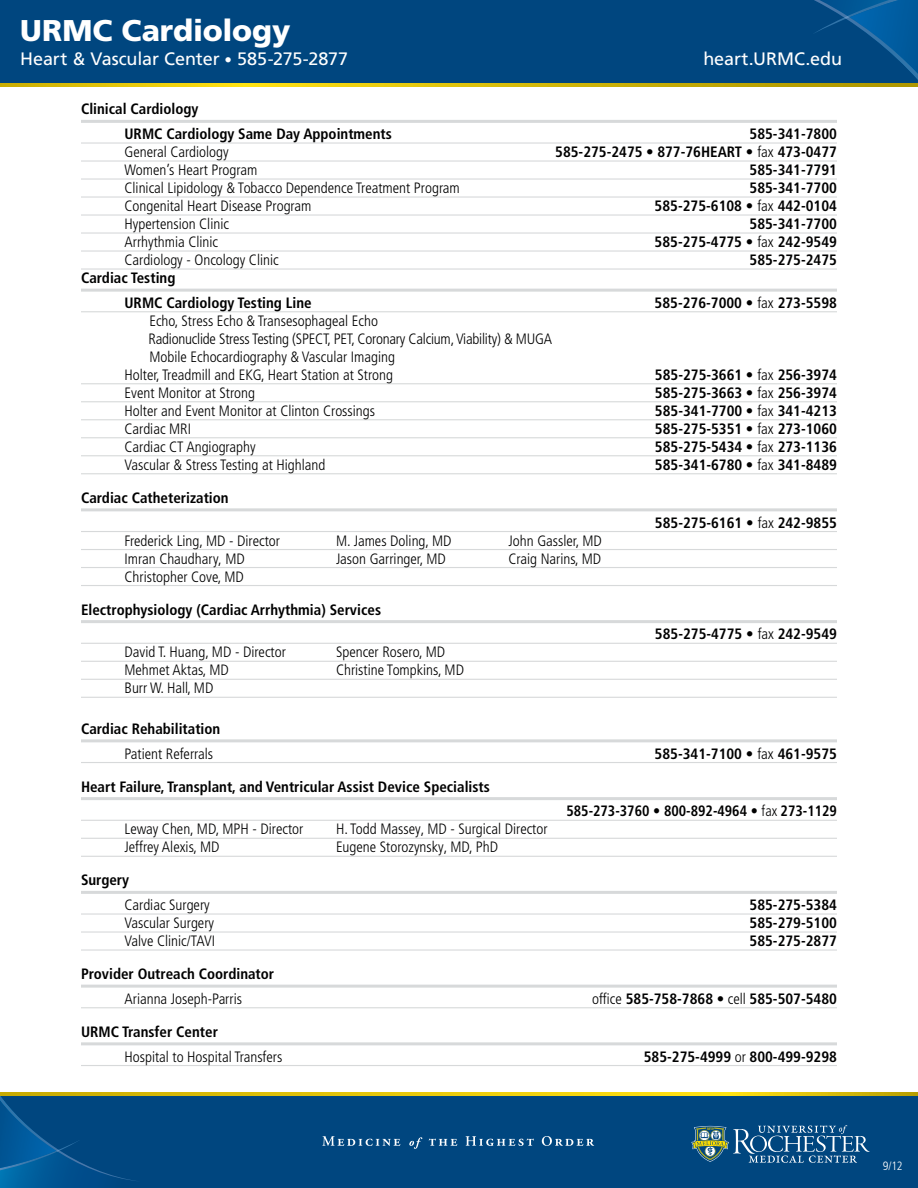
<style>
.page{position:relative;width:918px;height:1188px;background:#fff}
.page>*{position:absolute;margin:0;border:0;box-sizing:border-box;transform-origin:0 0}
.t1{font:900 30px "Frutiger LT Std";color:#fff}
.t2{font:18px "Frutiger LT Std";letter-spacing:-.005em;color:#fff}
.t3{font:300 condensed 15px "Frutiger LT Pro";color:#000}
.t4{font:700 condensed 15px "Frutiger LT Pro";color:#000}
.t5{font:700 condensed 15px "Frutiger";color:#000}
.t6{font:700 condensed 15px "Frutiger LT Pro";color:#000;scale:.95 1}
.t7{font:300 condensed 12px "Frutiger LT Pro";color:#fff}
.s1{font-weight:700;font-stretch:condensed;font-size:15px}
.s2{font-weight:300}
</style>
<div class="page">
<div style="left:0;top:1093px;width:918px;height:95px;background:#00467f"></div>
<svg style="left:0;top:1095px;width:141px;height:93px"></svg>
<div style="left:0;top:0;width:918px;height:85px;background:#00467f"></div>
<svg style="left:814px;top:0;width:104px;height:80px"></svg>
<svg style="left:0;top:83px;width:918px;height:3px;background:#d6ba08"></svg>
<svg style="left:0;top:1092px;width:918px;height:3px;background:#e2c40a"></svg>
<svg style="left:691px;top:1125px;width:179px;height:38px"></svg>
<svg style="left:322px;top:1136px;width:78px;height:10px"></svg>
<svg style="left:409px;top:1137px;width:13px;height:12px"></svg>
<svg style="left:429px;top:1139px;width:28px;height:7px"></svg>
<svg style="left:466px;top:1136px;width:68px;height:10px"></svg>
<svg style="left:542px;top:1136px;width:52px;height:10px"></svg>
<hr style="left:81px;top:120px;width:756px;height:3px;background:#d7d9da">
<hr style="left:81px;top:142px;width:756px;height:2px;background:#d7d9da">
<hr style="left:81px;top:160px;width:756px;height:2px;background:#d7d9da">
<hr style="left:81px;top:178px;width:756px;height:2px;background:#d7d9da">
<hr style="left:81px;top:196px;width:756px;height:2px;background:#d7d9da">
<hr style="left:81px;top:214px;width:756px;height:2px;background:#d7d9da">
<hr style="left:81px;top:232px;width:756px;height:2px;background:#d7d9da">
<hr style="left:81px;top:250px;width:756px;height:2px;background:#d7d9da">
<hr style="left:81px;top:268px;width:756px;height:2px;background:#d7d9da">
<hr style="left:81px;top:289px;width:756px;height:3px;background:#d7d9da">
<hr style="left:81px;top:311px;width:756px;height:1px;background:#d7d9da">
<hr style="left:81px;top:383px;width:756px;height:1px;background:#d7d9da">
<hr style="left:81px;top:401px;width:756px;height:1px;background:#d7d9da">
<hr style="left:81px;top:419px;width:756px;height:1px;background:#d7d9da">
<hr style="left:81px;top:437px;width:756px;height:1px;background:#d7d9da">
<hr style="left:81px;top:455px;width:756px;height:1px;background:#d7d9da">
<hr style="left:81px;top:473px;width:756px;height:1px;background:#d7d9da">
<hr style="left:81px;top:508px;width:756px;height:3px;background:#d7d9da">
<hr style="left:81px;top:531px;width:756px;height:1px;background:#d7d9da">
<hr style="left:81px;top:549px;width:756px;height:1px;background:#d7d9da">
<hr style="left:81px;top:567px;width:756px;height:1px;background:#d7d9da">
<hr style="left:81px;top:585px;width:756px;height:1px;background:#d7d9da">
<hr style="left:81px;top:620px;width:756px;height:3px;background:#d7d9da">
<hr style="left:81px;top:643px;width:756px;height:1px;background:#d7d9da">
<hr style="left:81px;top:661px;width:756px;height:1px;background:#d7d9da">
<hr style="left:81px;top:679px;width:756px;height:1px;background:#d7d9da">
<hr style="left:81px;top:697px;width:756px;height:1px;background:#d7d9da">
<hr style="left:81px;top:739px;width:756px;height:3px;background:#d7d9da">
<hr style="left:81px;top:762px;width:756px;height:1px;background:#d7d9da">
<hr style="left:81px;top:797px;width:756px;height:3px;background:#d7d9da">
<hr style="left:81px;top:820px;width:756px;height:1px;background:#d7d9da">
<hr style="left:81px;top:838px;width:756px;height:1px;background:#d7d9da">
<hr style="left:81px;top:856px;width:756px;height:1px;background:#d7d9da">
<hr style="left:81px;top:891px;width:756px;height:3px;background:#d7d9da">
<hr style="left:81px;top:913px;width:756px;height:2px;background:#d7d9da">
<hr style="left:81px;top:931px;width:756px;height:2px;background:#d7d9da">
<hr style="left:81px;top:949px;width:756px;height:2px;background:#d7d9da">
<hr style="left:81px;top:985px;width:756px;height:3px;background:#d7d9da">
<hr style="left:81px;top:1007px;width:756px;height:1px;background:#d7d9da">
<hr style="left:81px;top:1042px;width:756px;height:3px;background:#d7d9da">
<hr style="left:81px;top:1065px;width:756px;height:1px;background:#d7d9da">
<h1 class="t1" style="left:20px;top:12px;width:272px">URMC Cardiology</h1>
<p class="t2" style="left:20px;top:48px;width:329px">Heart &amp; Vascular Center <span class="s1">•</span> 585-275-2877</p>
<p class="t2" style="left:703px;top:48px;width:140px">heart.URMC.edu</p>
<p class="t5" style="left:81px;top:100px;width:119px">Clinical Cardiology</p>
<p class="t4" style="left:124px;top:125px;width:269px">URMC Cardiology Same Day Appointments</p>
<p class="t4" style="left:750px;top:125px;width:89px">585-341-7800</p>
<p class="t3" style="left:124px;top:143px;width:106px">General Cardiology</p>
<p class="t4" style="left:555px;top:143px;width:283px">585-275-2475 <span class="s2">•</span> 877-76HEART • <span class="s2">fax</span> 473-0477</p>
<p class="t3" style="left:124px;top:161px;width:134px">Women’s Heart Program</p>
<p class="t4" style="left:750px;top:161px;width:89px">585-341-7791</p>
<p class="t3" style="left:124px;top:179px;width:337px">Clinical Lipidology &amp; Tobacco Dependence Treatment Program</p>
<p class="t4" style="left:750px;top:179px;width:89px">585-341-7700</p>
<p class="t3" style="left:124px;top:197px;width:188px">Congenital Heart Disease Program</p>
<p class="t4" style="left:655px;top:197px;width:184px">585-275-6108 • <span class="s2">fax</span> 442-0104</p>
<p class="t3" style="left:124px;top:215px;width:106px">Hypertension Clinic</p>
<p class="t4" style="left:750px;top:215px;width:89px">585-341-7700</p>
<p class="t3" style="left:124px;top:233px;width:95px">Arrhythmia Clinic</p>
<p class="t4" style="left:655px;top:233px;width:184px">585-275-4775 • <span class="s2">fax</span> 242-9549</p>
<p class="t3" style="left:124px;top:251px;width:156px">Cardiology - Oncology Clinic</p>
<p class="t4" style="left:750px;top:251px;width:89px">585-275-2475</p>
<p class="t5" style="left:81px;top:269px;width:96px">Cardiac Testing</p>
<p class="t4" style="left:124px;top:294px;width:189px">URMC Cardiology Testing Line</p>
<p class="t4" style="left:655px;top:294px;width:184px">585-276-7000 • <span class="s2">fax</span> 273-5598</p>
<p class="t3" style="left:149px;top:312px;width:230px">Echo, Stress Echo &amp; Transesophageal Echo</p>
<p class="t3" style="left:148px;top:330px;width:405px">Radionuclide Stress Testing (SPECT, PET, Coronary Calcium, Viability) &amp; MUGA</p>
<p class="t3" style="left:149px;top:348px;width:247px">Mobile Echocardiography &amp; Vascular Imaging</p>
<p class="t3" style="left:124px;top:366px;width:270px">Holter, Treadmill and EKG, Heart Station at Strong</p>
<p class="t4" style="left:655px;top:366px;width:184px">585-275-3661 • <span class="s2">fax</span> 256-3974</p>
<p class="t3" style="left:124px;top:384px;width:132px">Event Monitor at Strong</p>
<p class="t4" style="left:655px;top:384px;width:184px">585-275-3663 • <span class="s2">fax</span> 256-3974</p>
<p class="t3" style="left:124px;top:402px;width:252px">Holter and Event Monitor at Clinton Crossings</p>
<p class="t4" style="left:655px;top:402px;width:184px">585-341-7700 • <span class="s2">fax</span> 341-4213</p>
<p class="t3" style="left:124px;top:420px;width:68px">Cardiac MRI</p>
<p class="t4" style="left:655px;top:420px;width:184px">585-275-5351 • <span class="s2">fax</span> 273-1060</p>
<p class="t3" style="left:124px;top:438px;width:133px">Cardiac CT Angiography</p>
<p class="t4" style="left:655px;top:438px;width:184px">585-275-5434 • <span class="s2">fax</span> 273-1136</p>
<p class="t3" style="left:124px;top:456px;width:202px">Vascular &amp; Stress Testing at Highland</p>
<p class="t4" style="left:655px;top:456px;width:184px">585-341-6780 • <span class="s2">fax</span> 341-8489</p>
<p class="t5" style="left:81px;top:489px;width:149px">Cardiac Catheterization</p>
<p class="t4" style="left:655px;top:514px;width:184px">585-275-6161 • <span class="s2">fax</span> 242-9855</p>
<p class="t3" style="left:124px;top:532px;width:157px">Frederick Ling, MD - Director</p>
<p class="t3" style="left:336px;top:532px;width:117px">M. James Doling, MD</p>
<p class="t3" style="left:508px;top:532px;width:95px">John Gassler, MD</p>
<p class="t3" style="left:124px;top:550px;width:122px">Imran Chaudhary, MD</p>
<p class="t3" style="left:336px;top:550px;width:111px">Jason Garringer, MD</p>
<p class="t3" style="left:508px;top:550px;width:94px">Craig Narins, MD</p>
<p class="t3" style="left:124px;top:568px;width:121px">Christopher Cove, MD</p>
<p class="t5" style="left:81px;top:601px;width:302px">Electrophysiology (Cardiac Arrhythmia) Services</p>
<p class="t4" style="left:655px;top:625px;width:184px">585-275-4775 • <span class="s2">fax</span> 242-9549</p>
<p class="t3" style="left:124px;top:644px;width:163px">David T. Huang, MD - Director</p>
<p class="t3" style="left:336px;top:644px;width:111px">Spencer Rosero, MD</p>
<p class="t3" style="left:124px;top:662px;width:106px">Mehmet Aktas, MD</p>
<p class="t3" style="left:336px;top:662px;width:130px">Christine Tompkins, MD</p>
<p class="t3" style="left:124px;top:680px;width:90px">Burr W. Hall, MD</p>
<p class="t5" style="left:81px;top:720px;width:141px">Cardiac Rehabilitation</p>
<p class="t3" style="left:124px;top:745px;width:90px">Patient Referrals</p>
<p class="t4" style="left:655px;top:745px;width:184px">585-341-7100 • <span class="s2">fax</span> 461-9575</p>
<p class="t5" style="left:81px;top:778px;width:410px">Heart Failure, Transplant, and Ventricular Assist Device Specialists</p>
<p class="t6" style="left:566px;top:802px;width:286px">585-273-3760 • 800-892-4964 • <span class="s2">fax</span> 273-1129</p>
<p class="t3" style="left:124px;top:821px;width:180px">Leway Chen, MD, MPH - Director</p>
<p class="t3" style="left:336px;top:821px;width:213px">H. Todd Massey, MD - Surgical Director</p>
<p class="t3" style="left:124px;top:839px;width:96px">Jeffrey Alexis, MD</p>
<p class="t3" style="left:336px;top:839px;width:164px">Eugene Storozynsky, MD, PhD</p>
<p class="t5" style="left:81px;top:871px;width:50px">Surgery</p>
<p class="t3" style="left:124px;top:896px;width:87px">Cardiac Surgery</p>
<p class="t4" style="left:750px;top:896px;width:89px">585-275-5384</p>
<p class="t3" style="left:124px;top:914px;width:91px">Vascular Surgery</p>
<p class="t4" style="left:750px;top:914px;width:89px">585-279-5100</p>
<p class="t3" style="left:124px;top:932px;width:92px">Valve Clinic/TAVI</p>
<p class="t4" style="left:750px;top:932px;width:89px">585-275-2877</p>
<p class="t5" style="left:81px;top:965px;width:195px">Provider Outreach Coordinator</p>
<p class="t3" style="left:124px;top:990px;width:119px">Arianna Joseph-Parris</p>
<p class="t4" style="left:592px;top:990px;width:246px"><span class="s2">office</span> 585-758-7868 <span class="s2">• cell</span> 585-507-5480</p>
<p class="t5" style="left:81px;top:1023px;width:138px">URMC Transfer Center</p>
<p class="t3" style="left:124px;top:1048px;width:159px">Hospital to Hospital Transfers</p>
<p class="t4" style="left:644px;top:1048px;width:195px">585-275-4999 <span class="s2">or</span> 800-499-9298</p>
<p class="t7" style="left:883px;top:1159px;width:21px">9/12</p>
</div>
